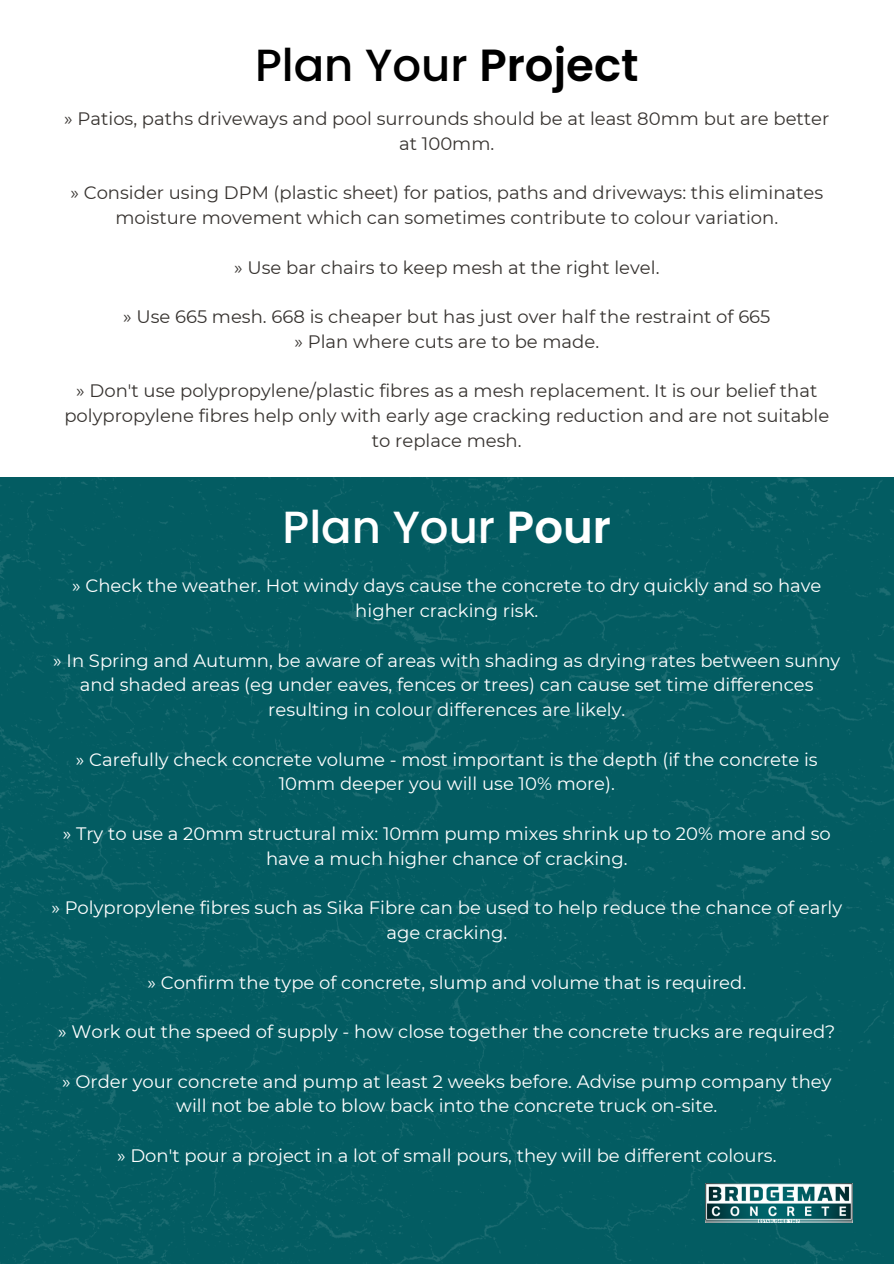
<style>
.page{position:relative;width:894px;height:1264px;background:#fff}
.page>*{position:absolute;margin:0;border:0;box-sizing:border-box;transform-origin:0 0}
.t1{font:500 45px "Poppins";color:#000}
.t2{font:500 45px "Poppins";color:#fff}
.t3{font:18px/24.8px "Montserrat";color:#fff;text-align:center}
.t4{font:18px/24.8px "Montserrat";color:#373330;text-align:center}
.s1{font-weight:600}
</style>
<div class="page">
<div style="left:0;top:477px;width:893px;height:786px;background:#035c62"></div>
<img style="left:705px;top:1183px;width:147px;height:39px">
<p class="t1" style="left:255px;top:33px;width:385px">Plan Your <span class="s1">Project</span></p>
<h1 class="t4" style="left:64px;top:106px;width:766px">» Patios, paths driveways and pool surrounds should be at least 80mm but are better at 100mm.</h1>
<p class="t4" style="left:70px;top:180px;width:754px">» Consider using DPM (plastic sheet) for patios, paths and driveways: this eliminates moisture movement which can sometimes contribute to colour variation.</p>
<p class="t4" style="left:234px;top:255px;width:427px">» Use bar chairs to keep mesh at the right level.</p>
<p class="t4" style="left:123px;top:304px;width:648px">» Use 665 mesh. 668 is cheaper but has just over half the restraint of 665</p>
<p class="t4" style="left:294px;top:329px;width:306px">» Plan where cuts are to be made.</p>
<p class="t4" style="left:64px;top:378px;width:766px">» Don't use polypropylene/plastic fibres as a mesh replacement. It is our belief that polypropylene fibres help only with early age cracking reduction and are not suitable to replace mesh.</p>
<p class="t2" style="left:282px;top:496px;width:330px">Plan Your <span class="s1">Pour</span></p>
<p class="t3" style="left:72px;top:573px;width:750px">» Check the weather. Hot windy days cause the concrete to dry quickly and so have higher cracking risk.</p>
<p class="t3" style="left:53px;top:648px;width:788px">» In Spring and Autumn, be aware of areas with shading as drying rates between sunny and shaded areas (eg under eaves, fences or trees) can cause set time differences resulting in colour differences are likely.</p>
<h1 class="t3" style="left:76px;top:747px;width:743px">» Carefully check concrete volume - most important is the depth (if the concrete is<br>10mm deeper you will use 10% more).</h1>
<p class="t3" style="left:63px;top:821px;width:769px">» Try to use a 20mm structural mix: 10mm pump mixes shrink up to 20% more and so have a much higher chance of cracking.</p>
<p class="t3" style="left:51px;top:895px;width:792px">» Polypropylene fibres such as Sika Fibre can be used to help reduce the chance of early age cracking.</p>
<p class="t3" style="left:147px;top:969px;width:600px">» Confirm the type of concrete, slump and volume that is required.</p>
<p class="t3" style="left:58px;top:1019px;width:778px">» Work out the speed of supply - how close together the concrete trucks are required?</p>
<p class="t3" style="left:62px;top:1068px;width:770px">» Order your concrete and pump at least 2 weeks before. Advise pump company they will not be able to blow back into the concrete truck on-site.</p>
<p class="t3" style="left:117px;top:1143px;width:660px">» Don't pour a project in a lot of small pours, they will be different colours.</p>
</div>
